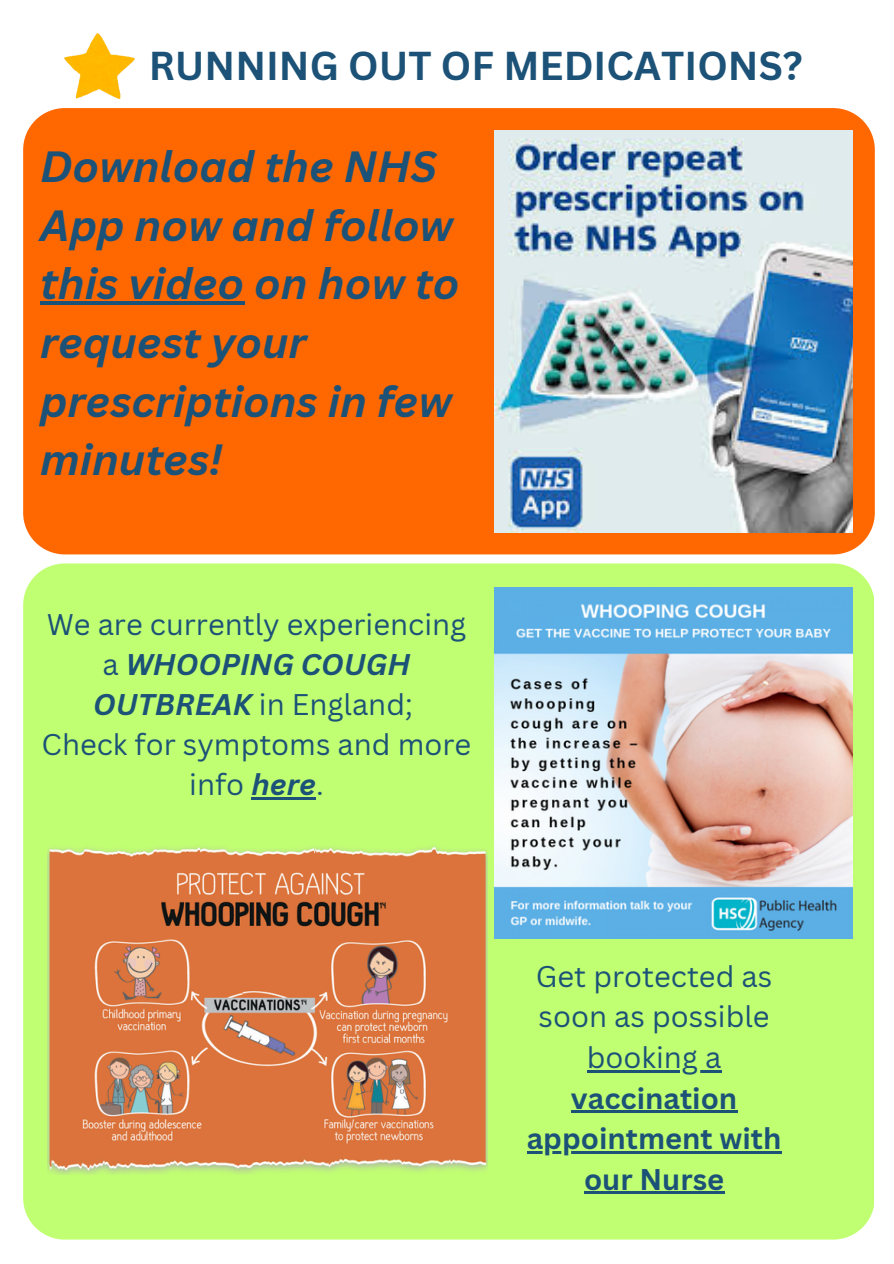
<style>
.page{position:relative;width:894px;height:1264px;background:#fff}
.page>*{position:absolute;margin:0;border:0;box-sizing:border-box;transform-origin:0 0}
.t1{font:italic 700 42.6px/58.5px "Canva Sans";color:#1c5277}
.t2{font:700 39.3px "Canva Sans";color:#1c5277}
.t3{font:29.1px/40px "Canva Sans";color:#1c5277;text-align:center}
.t4{font:700 29.1px/40.5px "Canva Sans";color:#1c5277;text-align:center}
.s1{font-weight:700;font-style:italic}
</style>
<div class="page">
<div style="left:23px;top:108px;width:851px;height:446px;background:#ff6800"></div>
<div style="left:23px;top:563px;width:850px;height:676px;background:#c1ff72"></div>
<img style="left:494px;top:130px;width:358px;height:402px">
<img style="left:64px;top:33px;width:70px;height:66px">
<img style="left:494px;top:587px;width:358px;height:351px">
<img style="left:47px;top:844px;width:440px;height:330px">
<hr style="left:40px;top:302px;width:204px;height:3px;background:#1c5277">
<hr style="left:251px;top:797px;width:65px;height:2px;background:#1c5277">
<hr style="left:586px;top:1070px;width:135px;height:2px;background:#1c5277">
<hr style="left:571px;top:1110px;width:166px;height:2px;background:#1c5277">
<hr style="left:526px;top:1151px;width:255px;height:2px;background:#1c5277">
<hr style="left:584px;top:1191px;width:140px;height:2px;background:#1c5277">
<p class="t2" style="left:149px;top:38px;width:655px">RUNNING OUT OF MEDICATIONS?</p>
<p class="t1" style="left:40px;top:137px;width:420px">Download the NHS<br>App now and follow this video on how to request your prescriptions in few minutes!</p>
<p class="t3" style="left:47px;top:603px;width:421px">We are currently experiencing a <span class="s1">WHOOPING COUGH<br>OUTBREAK</span> in England;</p>
<p class="t3" style="left:42px;top:723px;width:431px">Check for symptoms and more info <span class="s1">here</span>.</p>
<p class="t3" style="left:536px;top:955px;width:238px;line-height:40.5px">Get protected as soon as possible booking a</p>
<p class="t4" style="left:526px;top:1076px;width:256px">vaccination appointment with our Nurse</p>
</div>
